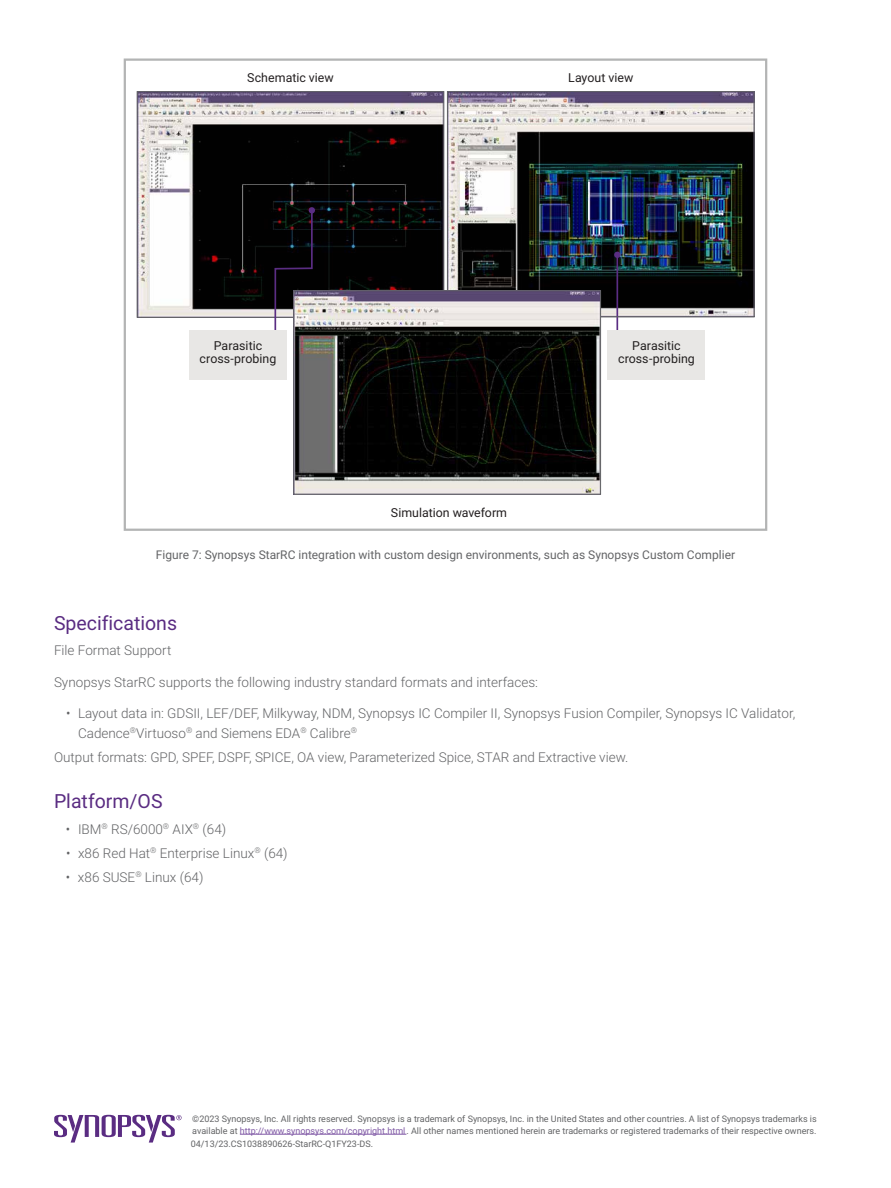
<style>
.page{position:relative;width:891px;height:1188px;background:#fff}
.page>*{position:absolute;margin:0;border:0;box-sizing:border-box;transform-origin:0 0}
.t1{font:19.5px "Roboto";color:#5a2c82}
.t2{font:300 13.5px/19.5px "Roboto";color:#636466}
.t3{font:12.3px/13.5px "Roboto";color:#221f1f;text-align:center}
.t4{font:12.3px "Roboto";color:#231f20}
.t5{font:12px "Roboto";color:#636466}
.t6{font:9px/12px "Roboto";color:#636466}
.s1{color:#7f58a5}
</style>
<div class="page">
<svg style="left:54px;top:1115px;width:128px;height:28px"></svg>
<hr style="left:240px;top:1134px;width:166px;height:1px;background:#7f58a5">
<div style="left:124px;top:59px;width:643px;height:472px;border:2px solid #b3b4b4"></div>
<img style="left:449px;top:93px;width:303px;height:222px">
<hr style="left:616px;top:255px;width:2px;height:102px;background:#5a2d83">
<svg style="left:614px;top:252px;width:6px;height:6px"></svg>
<div style="left:608px;top:331px;width:97px;height:49px;background:#e8e7e5"></div>
<img style="left:139px;top:93px;width:303px;height:223px">
<div style="left:137px;top:91px;width:307px;height:227px;border:1px solid #626366"></div>
<div style="left:447px;top:91px;width:307px;height:226px;border:1px solid #626366"></div>
<img style="left:296px;top:292px;width:303px;height:200px">
<div style="left:294px;top:290px;width:307px;height:204px;border:1px solid #626366"></div>
<svg style="left:274px;top:208px;width:40px;height:130px;background:#3b383d"></svg>
<div style="left:309px;top:207px;width:6px;height:7px;background:#5a2d83;border-radius:50%"></div>
<div style="left:189px;top:331px;width:98px;height:49px;background:#e8e7e5"></div>
<p class="t4" style="left:247px;top:69px;width:88px">Schematic view</p>
<p class="t4" style="left:568px;top:69px;width:67px">Layout view</p>
<p class="t3" style="left:200px;top:338px;width:78px">Parasitic cross-probing</p>
<p class="t4" style="left:391px;top:504px;width:118px">Simulation waveform</p>
<p class="t3" style="left:618px;top:338px;width:78px">Parasitic cross-probing</p>
<p class="t5" style="left:156px;top:547px;width:581px">Figure 7: Synopsys StarRC integration with custom design environments, such as Synopsys Custom Complier</p>
<h1 class="t1" style="left:54px;top:609px;width:125px">Specifications</h1>
<p class="t2" style="left:54px;top:640px;width:119px">File Format Support</p>
<p class="t2" style="left:54px;top:672px;width:486px">Synopsys StarRC supports the following industry standard formats and interfaces:</p>
<p class="t2" style="left:78px;top:703px;width:719px;text-indent:-12px">• Layout data in: GDSII, LEF/DEF, Milkyway, NDM, Synopsys IC Compiler II, Synopsys Fusion Compiler, Synopsys IC Validator,<br>Cadence<sup>®</sup>Virtuoso<sup>®</sup> and Siemens EDA<sup>®</sup> Calibre<sup>®</sup></p>
<p class="t2" style="left:54px;top:747px;width:576px">Output formats: GPD, SPEF, DSPF, SPICE, OA view, Parameterized Spice, STAR and Extractive view.</p>
<h1 class="t1" style="left:54px;top:788px;width:110px">Platform/OS</h1>
<p class="t2" style="left:66px;top:819px;width:162px">• IBM<sup>®</sup> RS/6000<sup>®</sup> AIX<sup>®</sup> (64)</p>
<p class="t2" style="left:66px;top:843px;width:223px">• x86 Red Hat<sup>®</sup> Enterprise Linux<sup>®</sup> (64)</p>
<p class="t2" style="left:66px;top:867px;width:139px">• x86 SUSE<sup>®</sup> Linux (64)</p>
<p class="t6" style="left:192px;top:1112px;width:626px">©2023 Synopsys, Inc. All rights reserved. Synopsys is a trademark of Synopsys, Inc. in the United States and other countries. A list of Synopsys trademarks is available at <span class="s1">http://www.synopsys.com/copyright.html</span> . All other names mentioned herein are trademarks or registered trademarks of their respective owners.</p>
<p class="t6" style="left:191px;top:1137px;width:184px">04/13/23.CS1038890626-StarRC-Q1FY23-DS.</p>
</div>
